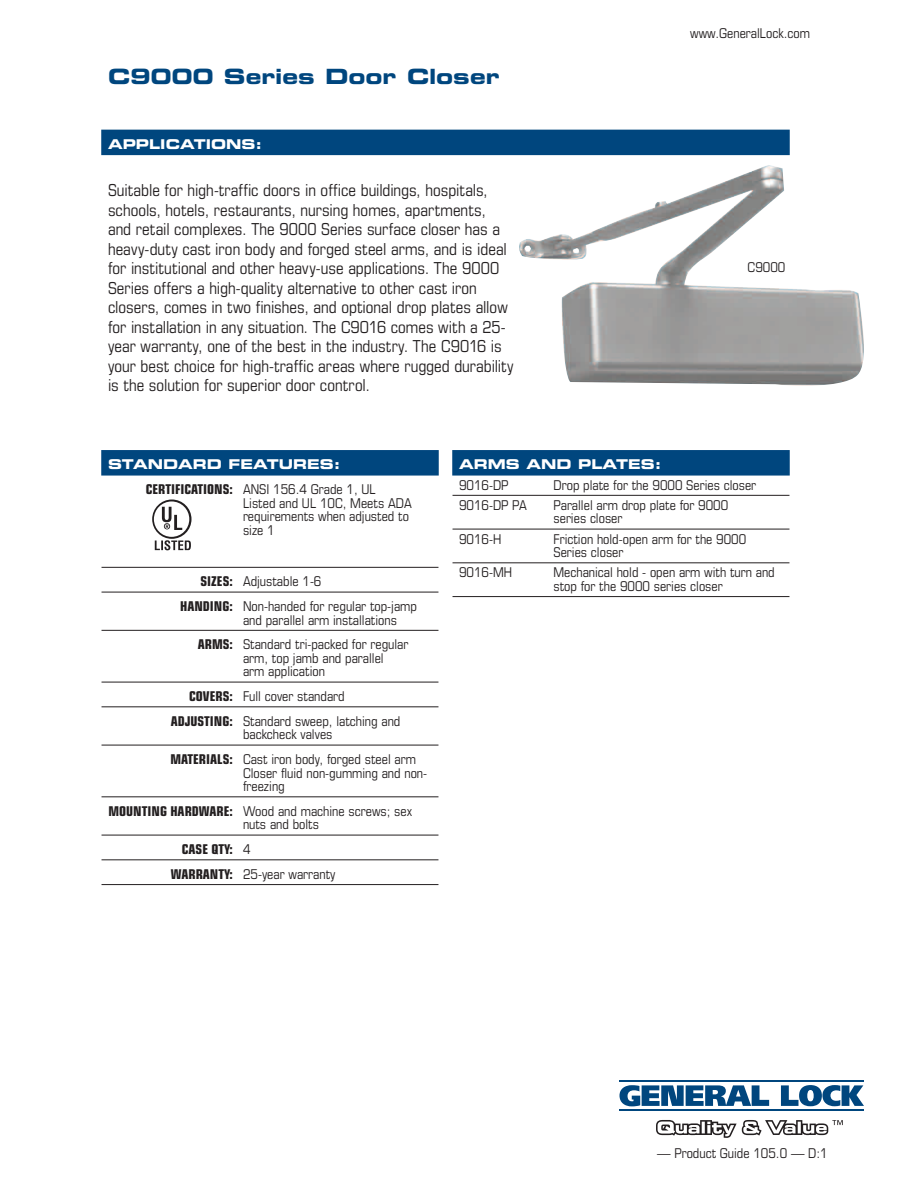
<style>
.page{position:relative;width:918px;height:1188px;background:#fff}
.page>*{position:absolute;margin:0;border:0;box-sizing:border-box;transform-origin:0 0}
.Blue-Title-content{font:21px "Eurostile Bold Extended Two";color:#00467e}
.t1{font:condensed 16.5px/19.5px "Eurostile";color:#231f20}
.General_Specs{font:condensed 13.5px/13.5px "Eurostile";color:#231f20}
.Body_Bold{font:13.5px "Eurostile Bold Extended Two";color:#fff}
.Edge_of_Page_-LEFT{font:condensed 13.5px "Eurostile";color:#231f20}
.General_Specs-2{font:700 condensed 13.5px "Eurostile";color:#231f20}
.part{font:condensed 13.5px "Eurostile";color:#231f20}
.s1{font-weight:700}
.s2{font-weight:400}
</style>
<div class="page">
<div style="left:101px;top:130px;width:689px;height:25px;background:#00467e"></div>
<svg style="left:152px;top:500px;width:40px;height:50px"></svg>
<div style="left:101px;top:450px;width:338px;height:26px;background:#00467e"></div>
<hr style="left:102px;top:567px;width:336px;height:1px;background:#231f20">
<hr style="left:102px;top:592px;width:336px;height:1px;background:#231f20">
<hr style="left:102px;top:630px;width:336px;height:1px;background:#231f20">
<hr style="left:102px;top:682px;width:336px;height:1px;background:#231f20">
<hr style="left:102px;top:707px;width:336px;height:1px;background:#231f20">
<hr style="left:102px;top:745px;width:336px;height:1px;background:#231f20">
<hr style="left:102px;top:797px;width:336px;height:1px;background:#231f20">
<hr style="left:102px;top:835px;width:336px;height:1px;background:#231f20">
<hr style="left:102px;top:860px;width:336px;height:1px;background:#231f20">
<hr style="left:102px;top:884px;width:336px;height:1px;background:#231f20">
<div style="left:452px;top:450px;width:338px;height:26px;background:#00467e"></div>
<hr style="left:453px;top:495px;width:336px;height:1px;background:#231f20">
<hr style="left:453px;top:529px;width:336px;height:1px;background:#231f20">
<hr style="left:453px;top:563px;width:336px;height:1px;background:#231f20">
<hr style="left:453px;top:596px;width:336px;height:1px;background:#231f20">
<svg style="left:656px;top:1120px;width:187px;height:18px"></svg>
<hr style="left:620px;top:1080px;width:244px;height:2px;background:#00467e">
<hr style="left:620px;top:1109px;width:244px;height:2px;background:#00467e">
<svg style="left:620px;top:1085px;width:149px;height:21px"></svg>
<svg style="left:781px;top:1085px;width:83px;height:21px"></svg>
<img style="left:519px;top:165px;width:345px;height:221px">
<p class="Blue-Title-content" style="left:108px;top:61px;width:393px">C9000 Series Door Closer</p>
<p class="Body_Bold" style="left:108px;top:135px;width:156px">APPLICATIONS:</p>
<p class="t1" style="left:108px;top:180px;width:407px">Suitable for high-traffic doors in office buildings, hospitals, schools, hotels, restaurants, nursing homes, apartments,<br>and retail complexes. The 9000 Series surface closer has a heavy-duty cast iron body and forged steel arms, and is ideal for institutional and other heavy-use applications. The 9000<br>Series offers a high-quality alternative to other cast iron closers, comes in two finishes, and optional drop plates allow for installation in any situation. The C9016 comes with a 25- year warranty, one of the best in the industry. The C9016 is your best choice for high-traffic areas where rugged durability is the solution for superior door control.</p>
<p class="Edge_of_Page_-LEFT" style="left:690px;top:25px;width:121px">www.GeneralLock.com</p>
<p class="part" style="left:748px;top:259px;width:39px">C9000</p>
<p class="Body_Bold" style="left:108px;top:455px;width:234px">STANDARD FEATURES:</p>
<p class="General_Specs" style="left:243px;top:482px;width:170px;text-indent:-97px"><span class="s1">CERTIFICATIONS:</span> ANSI 156.4 Grade 1, UL<br>Listed and UL 10C, Meets ADA requirements when adjusted to size 1</p>
<p class="General_Specs" style="left:201px;top:575px;width:123px"><span class="s1">SIZES:</span> Adjustable 1-6</p>
<p class="General_Specs" style="left:243px;top:599px;width:175px;text-indent:-63px"><span class="s1">HANDING:</span> Non-handed for regular top-jamp and parallel arm installations</p>
<p class="General_Specs" style="left:243px;top:638px;width:167px;text-indent:-45px"><span class="s1">ARMS:</span> Standard tri-packed for regular arm, top jamb and parallel arm application</p>
<p class="General_Specs" style="left:189px;top:689px;width:157px"><span class="s1">COVERS:</span> Full cover standard</p>
<p class="General_Specs" style="left:171px;top:714px;width:231px;text-align:center"><span class="s1">ADJUSTING:</span> Standard sweep, latching and backcheck valves</p>
<p class="General_Specs" style="left:243px;top:752px;width:186px;text-indent:-73px"><span class="s1">MATERIALS:</span> Cast iron body, forged steel arm<br>Closer fluid non-gumming and non&shy;freezing</p>
<p class="General_Specs" style="left:243px;top:804px;width:171px;text-indent:-135px"><span class="s1">MOUNTING HARDWARE:</span> Wood and machine screws; sex nuts and bolts</p>
<p class="General_Specs-2" style="left:182px;top:841px;width:70px">CASE QTY: <span class="s2">4</span></p>
<p class="General_Specs" style="left:171px;top:867px;width:166px"><span class="s1">WARRANTY:</span> 25-year warranty</p>
<p class="Body_Bold" style="left:459px;top:455px;width:204px">ARMS AND PLATES:</p>
<p class="General_Specs" style="left:459px;top:478px;width:51px">9016-DP</p>
<p class="General_Specs" style="left:554px;top:478px;width:204px">Drop plate for the 9000 Series closer</p>
<p class="General_Specs" style="left:459px;top:498px;width:69px">9016-DP PA</p>
<p class="General_Specs" style="left:554px;top:498px;width:176px">Parallel arm drop plate for 9000 series closer</p>
<p class="General_Specs" style="left:459px;top:532px;width:44px">9016-H</p>
<p class="General_Specs" style="left:554px;top:532px;width:194px">Friction hold-open arm for the 9000<br>Series closer</p>
<p class="General_Specs" style="left:459px;top:566px;width:55px">9016-MH</p>
<p class="General_Specs" style="left:554px;top:566px;width:223px">Mechanical hold - open arm with turn and stop for the 9000 series closer</p>
<p class="Edge_of_Page_-LEFT" style="left:657px;top:1145px;width:172px">— Product Guide 105.0 — D:1</p>
</div>
